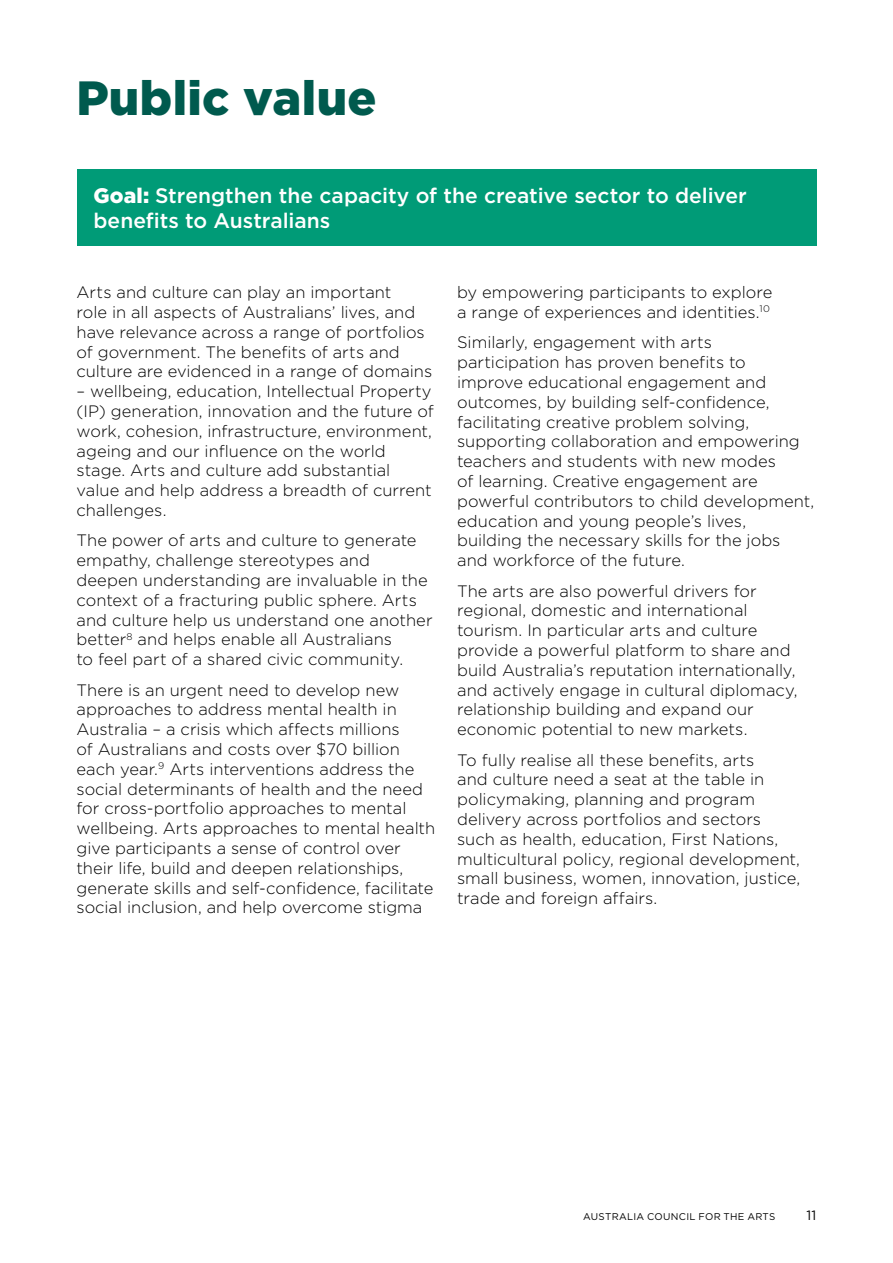
<style>
.page{position:relative;width:893px;height:1263px;background:#fff}
.page>*{position:absolute;margin:0;border:0;box-sizing:border-box;transform-origin:0 0}
.t1{font:900 48px "Gotham";letter-spacing:.01em;color:#005a4e}
.t2{font:500 21px/25.2px "Gotham";color:#fff}
.t3{font:300 16.5px/19.8px "Gotham";color:#000}
.t4{font:13.5px "Gotham";color:#000}
.t5{font:9.75px "Gotham";letter-spacing:.03em;color:#000}
.s1{font-weight:900}
</style>
<div class="page">
<div style="left:77px;top:169px;width:739px;height:76px;background:#009b77"></div>
<h1 class="t1" style="left:77px;top:64px;width:302px">Public value</h1>
<p class="t2" style="left:94px;top:183px;width:655px"><span class="s1">Goal:</span> Strengthen the capacity of the creative sector to deliver benefits to Australians</p>
<p class="t3" style="left:77px;top:282px;width:357px">Arts and culture can play an important<br>role in all aspects of Australians’ lives, and have relevance across a range of portfolios of government. The benefits of arts and culture are evidenced in a range of domains</p>
<p class="t3" style="left:77px;top:381px;width:359px">– wellbeing, education, Intellectual Property (IP) generation, innovation and the future of work, cohesion, infrastructure, environment, ageing and our influence on the world stage. Arts and culture add substantial value and help address a breadth of current challenges.</p>
<p class="t3" style="left:77px;top:530px;width:358px">The power of arts and culture to generate empathy, challenge stereotypes and deepen understanding are invaluable in the context of a fracturing public sphere. Arts and culture help us understand one another better<sup>8</sup> and helps enable all Australians<br>to feel part of a shared civic community.</p>
<p class="t3" style="left:77px;top:679px;width:360px">There is an urgent need to develop new approaches to address mental health in Australia – a crisis which affects millions<br>of Australians and costs over $70 billion each year.<sup>9</sup> Arts interventions address the social determinants of health and the need for cross-portfolio approaches to mental wellbeing. Arts approaches to mental health give participants a sense of control over their life, build and deepen relationships, generate skills and self-confidence, facilitate social inclusion, and help overcome stigma</p>
<p class="t3" style="left:457px;top:282px;width:317px">by empowering participants to explore a range of experiences and identities.<sup>10</sup></p>
<p class="t3" style="left:457px;top:332px;width:359px">Similarly, engagement with arts participation has proven benefits to improve educational engagement and outcomes, by building self-confidence, facilitating creative problem solving, supporting collaboration and empowering teachers and students with new modes<br>of learning. Creative engagement are powerful contributors to child development, education and young people’s lives, building the necessary skills for the jobs and workforce of the future.</p>
<p class="t3" style="left:457px;top:580px;width:342px">The arts are also powerful drivers for regional, domestic and international tourism. In particular arts and culture provide a powerful platform to share and build Australia’s reputation internationally, and actively engage in cultural diplomacy, relationship building and expand our economic potential to new markets.</p>
<p class="t3" style="left:457px;top:749px;width:345px">To fully realise all these benefits, arts<br>and culture need a seat at the table in policymaking, planning and program delivery across portfolios and sectors such as health, education, First Nations, multicultural policy, regional development, small business, women, innovation, justice, trade and foreign affairs.</p>
<p class="t5" style="left:583px;top:1210px;width:194px">AUSTRALIA COUNCIL FOR THE ARTS</p>
<p class="t4" style="left:806px;top:1207px;width:11px">11</p>
</div>
